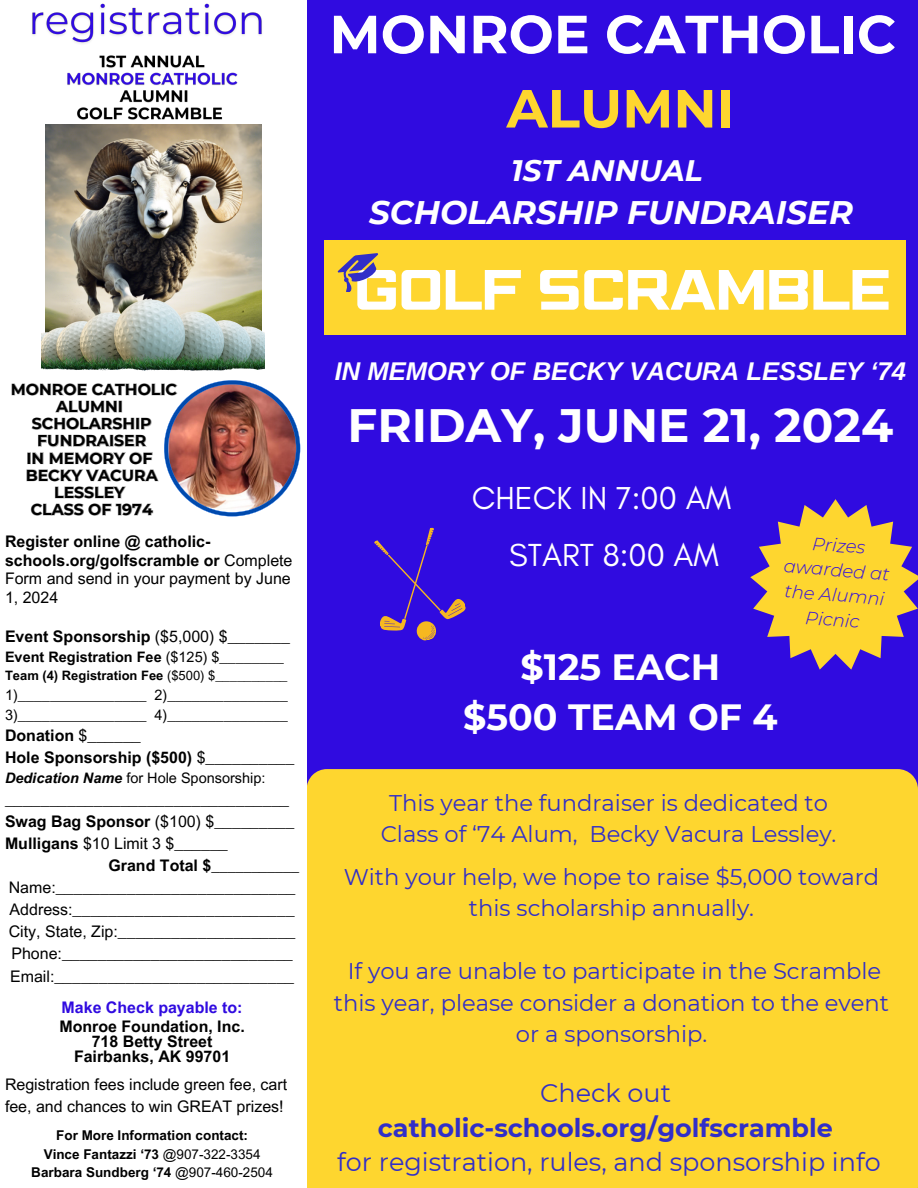
<style>
.page{position:relative;width:918px;height:1188px;background:#300be0}
.page>*{position:absolute;margin:0;border:0;box-sizing:border-box;transform-origin:0 0}
.t1{font:700 53.55px/74.2px "Montserrat";color:#fff;text-align:center}
.t2{font:51px "Pattanakarn Bold Wd 7";color:#fff}
.t3{font:700 46.8px "Montserrat";color:#fff}
.t4{font:700 36.45px/50.4px "Montserrat";color:#fff;text-align:center}
.t5{font:italic 700 32.55px "Montserrat";color:#fff}
.t6{font:32.4px "Glacial Indifference";color:#fff}
.t7{font:italic 700 29.55px "Montserrat";color:#fff}
.t8{font:italic 700 25.65px "Arimo";color:#fff}
.t9{font:25.5px "Montserrat";color:#312ec8}
.t10{font:700 25.5px "Montserrat";color:#312ec8}
.t11{font:22.65px/31.5px "Montserrat";color:#312ec8;text-align:center}
.t12{font:italic 300 18px/24.8px "Montserrat";color:#300be0;text-align:center}
.t13{font:15.9px/22px "Arial MT Pro";color:#000}
.t14{font:700 15.9px/18.6px "Arial MT Pro";color:#000}
.t15{font:700 15.9px "Arial MT Pro";color:#300be0}
.t16{font:700 15.75px/17.1px "Montserrat";color:#000;text-align:center}
.t17{font:14.4px "Arial MT Pro";color:#000}
.t18{font:700 14.4px "Arial MT Pro";color:#000}
.t19{font:700 13.5px "Arial MT Pro";color:#000}
.t20{font:700 12.9px "Arial MT Pro";color:#000}
.s1{font-weight:400}
.s2{font-weight:700;font-style:italic}
.s3{font-weight:700}
.s4{color:#fed62f}
</style>
<div class="page">
<div style="left:0;top:0;width:307px;height:1188px;background:#fff"></div>
<svg style="left:11px;top:380px;width:289px;height:137px"></svg>
<img style="left:67px;top:55px;width:171px;height:65px">
<img style="left:46px;top:125px;width:215px;height:135px">
<img style="left:42px;top:260px;width:223px;height:111px">
<img style="left:32px;top:3px;width:230px;height:41px">
<div style="left:324px;top:240px;width:582px;height:94px;background:#fed62f"></div>
<svg style="left:337px;top:253px;width:41px;height:39px"></svg>
<svg style="left:374px;top:527px;width:92px;height:114px"></svg>
<svg style="left:750px;top:499px;width:168px;height:171px"></svg>
<div style="left:307px;top:769px;width:611px;height:419px;background:#fed62f"></div>
<p class="t16" style="left:11px;top:381px;width:168px">MONROE CATHOLIC<br>ALUMNI</p>
<p class="t16" style="left:32px;top:415px;width:122px">SCHOLARSHIP<br>FUNDRAISER</p>
<p class="t16" style="left:27px;top:449px;width:128px">IN MEMORY OF</p>
<p class="t16" style="left:26px;top:467px;width:134px">BECKY VACURA<br>LESSLEY</p>
<p class="t16" style="left:31px;top:501px;width:124px">CLASS OF 1974</p>
<p class="t14" style="left:5px;top:534px;width:289px">Register online @ catholic&shy;schools.org/golfscramble or <span class="s1">Complete<br>Form and send in your payment by June<br>1, 2024</span></p>
<p class="t14" style="left:5px;top:629px;width:286px">Event Sponsorship <span class="s1">($5,000) $_______</span></p>
<p class="t18" style="left:5px;top:652px;width:280px">Event Registration Fee <span class="s1">($125) $________</span></p>
<p class="t20" style="left:5px;top:671px;width:284px">Team (4) Registration Fee <span class="s1">($500) $__________</span></p>
<p class="t17" style="left:5px;top:689px;width:143px">1)________________</p>
<p class="t17" style="left:155px;top:689px;width:135px">2)_______________</p>
<p class="t17" style="left:5px;top:709px;width:143px">3)________________</p>
<p class="t17" style="left:155px;top:709px;width:135px">4)_______________</p>
<p class="t14" style="left:5px;top:728px;width:137px">Donation <span class="s1">$______</span></p>
<p class="t14" style="left:5px;top:750px;width:291px">Hole Sponsorship ($500) <span class="s1">$__________</span></p>
<p class="t17" style="left:5px;top:773px;width:262px"><span class="s2">Dedication Name</span> for Hole Sponsorship:</p>
<p class="t13" style="left:5px;top:790px;width:286px">________________________________</p>
<p class="t13" style="left:5px;top:812px;width:291px"><span class="s3">Swag Bag Sponsor</span> ($100) $_________</p>
<p class="t13" style="left:5px;top:834px;width:224px"><span class="s3">Mulligans</span> $10 Limit 3 $______</p>
<p class="t14" style="left:108px;top:858px;width:192px">Grand Total $___________</p>
<p class="t13" style="left:9px;top:879px;width:288px">Name:___________________________</p>
<p class="t13" style="left:10px;top:901px;width:286px">Address:_________________________</p>
<p class="t13" style="left:9px;top:923px;width:288px">City, State, Zip:____________________</p>
<p class="t13" style="left:11px;top:945px;width:283px">Phone:__________________________</p>
<p class="t13" style="left:10px;top:967px;width:286px">Email:___________________________</p>
<p class="t15" style="left:62px;top:1001px;width:183px">Make Check payable to:</p>
<p class="t14" style="left:59px;top:1019px;width:187px">Monroe Foundation, Inc.</p>
<p class="t14" style="left:92px;top:1034px;width:122px">718 Betty Street</p>
<p class="t14" style="left:74px;top:1049px;width:158px">Fairbanks, AK 99701</p>
<p class="t13" style="left:5px;top:1075px;width:284px">Registration fees include green fee, cart fee, and chances to win GREAT prizes!</p>
<p class="t19" style="left:56px;top:1130px;width:193px">For More Information contact:</p>
<p class="t19" style="left:44px;top:1149px;width:218px">Vince Fantazzi ‘73 <span class="s1">@907-322-3354</span></p>
<p class="t19" style="left:31px;top:1168px;width:243px">Barbara Sundberg ‘74 <span class="s1">@907-460-2504</span></p>
<h1 class="t1" style="left:329px;top:-3px;width:568px">MONROE CATHOLIC<br><span class="s4">ALUMNI</span></h1>
<h5 class="t7" style="left:511px;top:152px;width:193px">1ST ANNUAL</h5>
<h5 class="t5" style="left:369px;top:192px;width:486px">SCHOLARSHIP FUNDRAISER</h5>
<p class="t2" style="left:355px;top:270px;width:537px">GOLF SCRAMBLE</p>
<h1 class="t8" style="left:335px;top:357px;width:573px">IN MEMORY OF BECKY VACURA LESSLEY ‘74</h1>
<p class="t3" style="left:348px;top:397px;width:547px">FRIDAY, JUNE 21, 2024</p>
<h2 class="t6" style="left:472px;top:478px;width:261px">CHECK IN 7:00 AM</h2>
<h6 class="t6" style="left:509px;top:536px;width:211px">START 8:00 AM</h6>
<p class="t12" style="left:787px;top:529px;width:107px;rotate:5deg">Prizes awarded at the Alumni<br>Picnic</p>
<p class="t4" style="left:463px;top:641px;width:316px">$125 EACH<br>$500 TEAM OF 4</p>
<p class="t11" style="left:389px;top:787px;width:440px">This year the fundraiser is dedicated to</p>
<p class="t11" style="left:381px;top:818px;width:457px">Class of ‘74 Alum, Becky Vacura Lessley.</p>
<p class="t11" style="left:344px;top:861px;width:537px">With your help, we hope to raise $5,000 toward this scholarship annually.</p>
<p class="t11" style="left:334px;top:955px;width:557px">If you are unable to participate in the Scramble this year, please consider a donation to the event or a sponsorship.</p>
<h6 class="t9" style="left:540px;top:1077px;width:132px">Check out</h6>
<h4 class="t10" style="left:378px;top:1112px;width:456px">catholic-schools.org/golfscramble</h4>
<p class="t9" style="left:337px;top:1147px;width:545px">for registration, rules, and sponsorship info</p>
</div>
